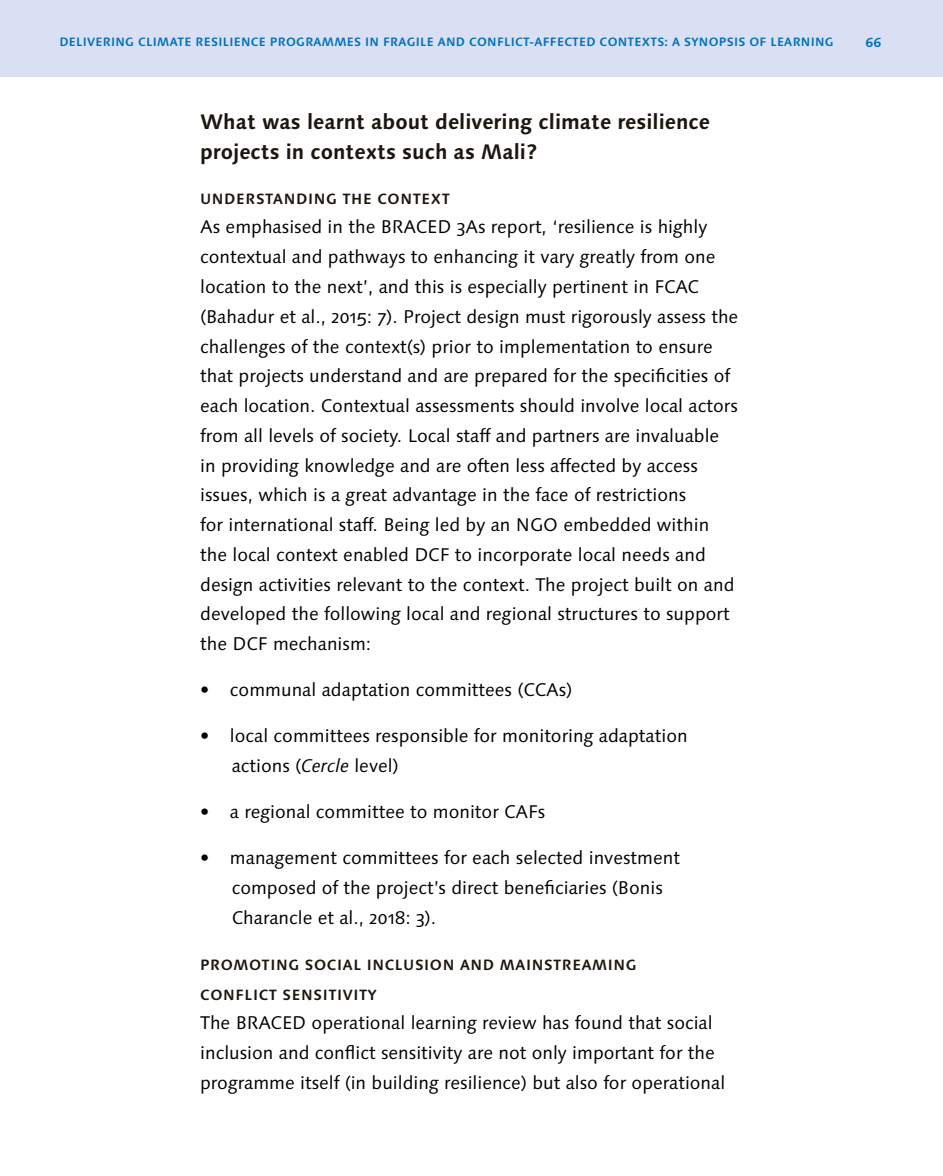
<style>
.page{position:relative;width:943px;height:1176px;background:#fff}
.page>*{position:absolute;margin:0;border:0;box-sizing:border-box;transform-origin:0 0}
.t1{font:700 21px/29.8px "Linotype Syntax Os F";color:#1d160f}
.t2{font:18.38px/29.8px "Linotype Syntax Os F";color:#000}
.t3{font:700 14.88px/29.8px "Linotype Syntax Os F";letter-spacing:.04em;color:#1d160f}
.t4{font:700 13.12px "Linotype Syntax Os F";color:#0071b9}
.t5{font:700 12.08px "Linotype Syntax Os F";letter-spacing:.02em;color:#0071b9}
.s1{font-style:italic}
</style>
<div class="page">
<div style="left:0;top:0;width:943px;height:76px;background:#d9e0f3"></div>
<p class="t5" style="left:60px;top:35px;width:775px">DELIVERING CLIMATE RESILIENCE PROGRAMMES IN FRAGILE AND CONFLICT-AFFECTED CONTEXTS: A SYNOPSIS OF LEARNING</p>
<p class="t4" style="left:865px;top:34px;width:17px">66</p>
<p class="t1" style="left:200px;top:107px;width:511px">What was learnt about delivering climate resilience projects in contexts such as Mali?</p>
<p class="t3" style="left:200px;top:183px;width:251px">UNDERSTANDING THE CONTEXT</p>
<p class="t2" style="left:200px;top:212px;width:539px">As emphasised in the BRACED 3As report, ‘resilience is highly contextual and pathways to enhancing it vary greatly from one location to the next’, and this is especially pertinent in FCAC (Bahadur et al., 2015: 7). Project design must rigorously assess the challenges of the context(s) prior to implementation to ensure that projects understand and are prepared for the specificities of each location. Contextual assessments should involve local actors from all levels of society. Local staff and partners are invaluable in providing knowledge and are often less affected by access issues, which is a great advantage in the face of restrictions<br>for international staff. Being led by an NGO embedded within the local context enabled DCF to incorporate local needs and design activities relevant to the context. The project built on and developed the following local and regional structures to support the DCF mechanism:</p>
<p class="t2" style="left:200px;top:675px;width:373px">• communal adaptation committees (CCAs)</p>
<p class="t2" style="left:232px;top:721px;width:457px;text-indent:-31px">• local committees responsible for monitoring adaptation actions (<span class="s1">Cercle</span> level)</p>
<p class="t2" style="left:200px;top:797px;width:346px">• a regional committee to monitor CAFs</p>
<p class="t2" style="left:232px;top:843px;width:450px;text-indent:-31px">• management committees for each selected investment composed of the project’s direct beneficiaries (Bonis<br>Charancle et al., 2018: 3).</p>
<p class="t3" style="left:200px;top:949px;width:438px">PROMOTING SOCIAL INCLUSION AND MAINSTREAMING<br>CONFLICT SENSITIVITY</p>
<p class="t2" style="left:200px;top:1008px;width:526px">The BRACED operational learning review has found that social inclusion and conflict sensitivity are not only important for the programme itself (in building resilience) but also for operational</p>
</div>
